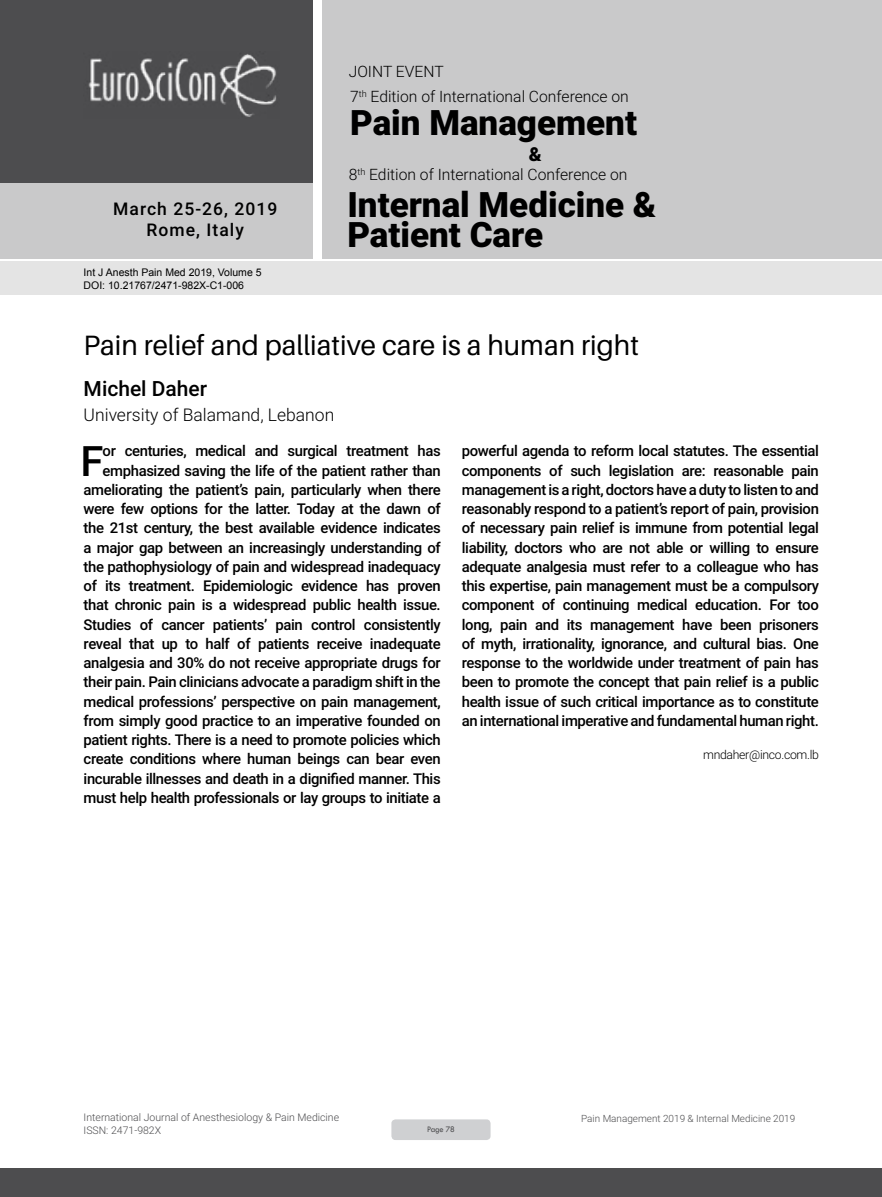
<style>
.page{position:relative;width:882px;height:1197px;background:#fff}
.page>*{position:absolute;margin:0;border:0;box-sizing:border-box;transform-origin:0 0}
.t1{font:500 42px "Roboto";color:#000}
.t2{font:900 35px/30.1px "Roboto";color:#000}
.t3{font:28px "Aileron";color:#000}
.t4{font:500 21px "Roboto";color:#000}
.t5{font:900 19.25px "Roboto";color:#000}
.t6{font:300 17.5px "Roboto";color:#000}
.t7{font:500 17.5px/21px "Roboto";letter-spacing:.06em;color:#000;text-align:center}
.t8{font:300 15.75px/25.2px "Roboto";color:#000}
.t9{font:500 14.88px/19.2px "Roboto";letter-spacing:-.025em;color:#000;text-align:right}
.t10{font:300 12.25px "Roboto";letter-spacing:-.025em;color:#000}
.t11{font:300 10.5px "Roboto";color:#4d4d4f}
.t12{font:10.5px/12.6px "Arial";color:#000}
.t13{font:300 9.97px "Roboto";color:#4d4d4f}
.t14{font:8.75px "Tw Cen";letter-spacing:-.02em;color:#4d4d4f;scale:.95 1}
</style>
<div class="page">
<div style="left:0;top:0;width:313px;height:183px;background:#4d4d4f"></div>
<div style="left:1px;top:183px;width:312px;height:76px;background:#c9c9ca"></div>
<div style="left:323px;top:0;width:559px;height:259px;background:#c9c9ca"></div>
<img style="left:88px;top:54px;width:188px;height:63px">
<div style="left:0;top:1169px;width:882px;height:28px;background:#4d4d4f"></div>
<div style="left:1px;top:261px;width:881px;height:33px;background:#e4e4e4"></div>
<div style="left:391px;top:1119px;width:100px;height:21px;background:#cfd0d2;border-radius:4px"></div>
<p class="t7" style="left:113px;top:198px;width:166px">March 25-26, 2019<br>Rome, Italy</p>
<p class="t12" style="left:84px;top:266px;width:180px">Int J Anesth Pain Med 2019, Volume 5<br>DOI: 10.21767/2471-982X-C1-006</p>
<p class="t8" style="left:349px;top:58px;width:282px">JOINT EVENT<br>7<sup>th</sup> Edition of International Conference on</p>
<h2 class="t2" style="left:350px;top:106px;width:288px">Pain Management</h2>
<p class="t8" style="left:349px;top:161px;width:280px">8<sup>th</sup> Edition of International Conference on</p>
<h2 class="t2" style="left:347px;top:188px;width:311px">Internal Medicine &amp;<br>Patient Care</h2>
<p class="t5" style="left:529px;top:140px;width:14px">&amp;</p>
<h3 class="t3" style="left:84px;top:330px;width:557px">Pain relief and palliative care is a human right</h3>
<h3 class="t4" style="left:84px;top:374px;width:125px">Michel Daher</h3>
<p class="t6" style="left:84px;top:402px;width:252px">University of Balamand, Lebanon</p>
<h1 class="t1" style="left:81px;top:431px;width:25px">F</h1>
<p class="t9" style="left:84px;top:441px;width:359px">or centuries, medical and surgical treatment has emphasized saving the life of the patient rather than ameliorating the patient’s pain, particularly when there were few options for the latter. Today at the dawn of the 21st century, the best available evidence indicates a major gap between an increasingly understanding of the pathophysiology of pain and widespread inadequacy of its treatment. Epidemiologic evidence has proven that chronic pain is a widespread public health issue.<br>Studies of cancer patients’ pain control consistently reveal that up to half of patients receive inadequate analgesia and 30% do not receive appropriate drugs for their pain. Pain clinicians advocate a paradigm shift in the medical professions’ perspective on pain management, from simply good practice to an imperative founded on patient rights. There is a need to promote policies which create conditions where human beings can bear even incurable illnesses and death in a dignified manner. This must help health professionals or lay groups to initiate a</p>
<p class="t9" style="left:462px;top:441px;width:359px;text-align:justify">powerful agenda to reform local statutes. The essential components of such legislation are: reasonable pain management is a right, doctors have a duty to listen to and reasonably respond to a patient’s report of pain, provision of necessary pain relief is immune from potential legal liability, doctors who are not able or willing to ensure adequate analgesia must refer to a colleague who has this expertise, pain management must be a compulsory component of continuing medical education. For too long, pain and its management have been prisoners of myth, irrationality, ignorance, and cultural bias. One response to the worldwide under treatment of pain has been to promote the concept that pain relief is a public health issue of such critical importance as to constitute an international imperative and fundamental human right.</p>
<p class="t10" style="left:703px;top:746px;width:117px">mndaher@inco.com.lb</p>
<p class="t11" style="left:84px;top:1110px;width:257px">International Journal of Anesthesiology &amp; Pain Medicine</p>
<p class="t13" style="left:581px;top:1111px;width:216px">Pain Management 2019 &amp; Internal Medicine 2019</p>
<p class="t11" style="left:84px;top:1123px;width:79px">ISSN: 2471-982X</p>
<p class="t14" style="left:427px;top:1124px;width:31px">Page 78</p>
</div>
